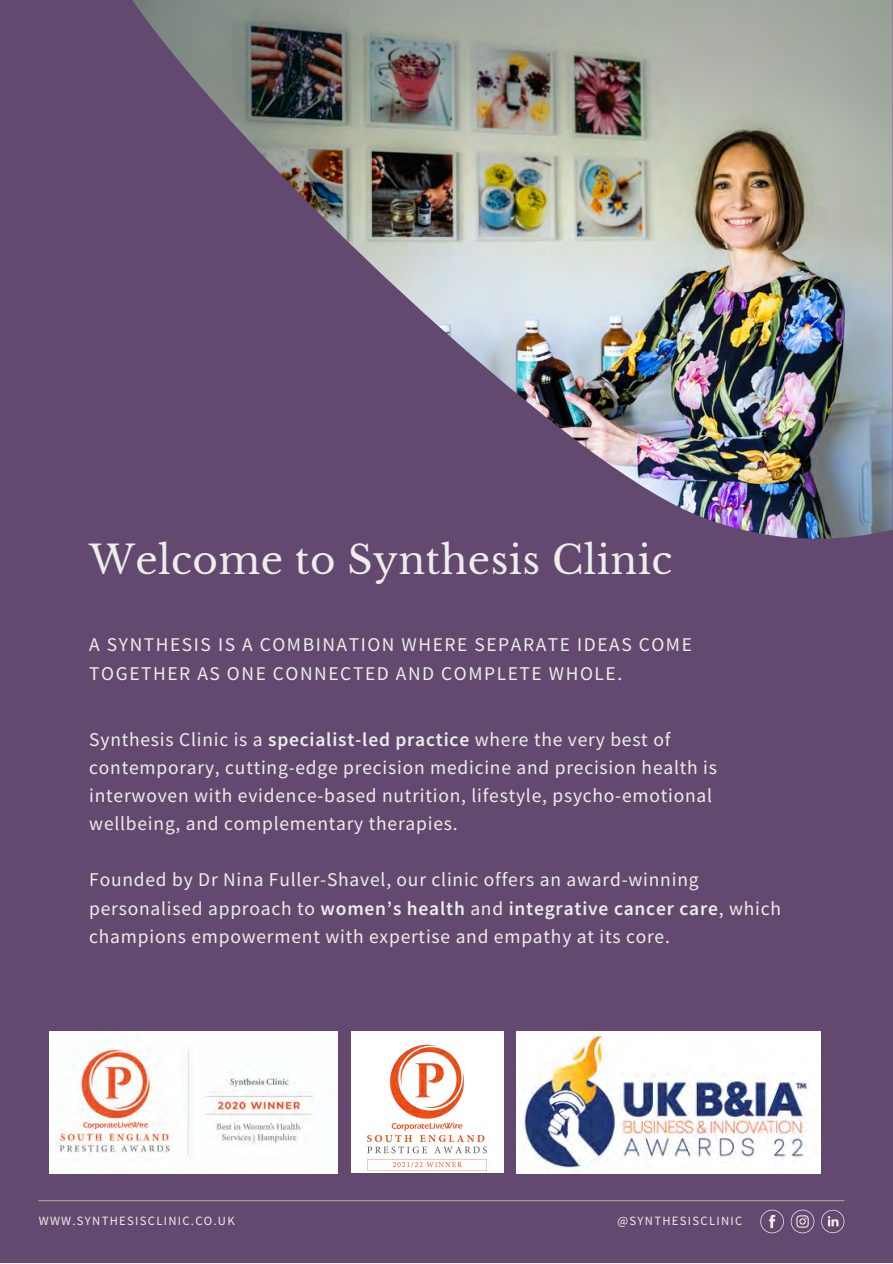
<style>
.page{position:relative;width:893px;height:1264px;background:#fff}
.page>*{position:absolute;margin:0;border:0;box-sizing:border-box;transform-origin:0 0}
.t1{font:39px "Libre Baskerville";letter-spacing:.01em;color:#eeedea}
.t2{font:19.5px/28px "Source Sans Pro";letter-spacing:.04em;color:#eeedea}
.t3{font:19.5px/29.2px "Source Sans Pro";letter-spacing:.08em;color:#eeedea}
.t4{font:12.6px "Source Sans Pro";letter-spacing:.1em;color:#eeedea}
.s1{font-weight:600}
</style>
<div class="page">
<div style="left:0;top:0;width:892px;height:1262px;background:#634970"></div>
<img style="left:132px;top:0;width:760px;height:538px">
<hr style="left:38px;top:1200px;width:806px;height:1px;background:#ad9f95">
<svg style="left:760px;top:1209px;width:23px;height:24px"></svg>
<svg style="left:790px;top:1209px;width:24px;height:24px"></svg>
<svg style="left:821px;top:1209px;width:23px;height:24px"></svg>
<img style="left:50px;top:1031px;width:287px;height:142px">
<div style="left:351px;top:1031px;width:152px;height:142px;background:#fff"></div>
<img style="left:367px;top:1036px;width:137px;height:137px">
<img style="left:517px;top:1031px;width:303px;height:142px">
<p class="t1" style="left:89px;top:536px;width:584px">Welcome to Synthesis Clinic</p>
<p class="t3" style="left:89px;top:629px;width:604px">A SYNTHESIS IS A COMBINATION WHERE SEPARATE IDEAS COME<br>TOGETHER AS ONE CONNECTED AND COMPLETE WHOLE.</p>
<p class="t2" style="left:89px;top:725px;width:629px">Synthesis Clinic is a <span class="s1">specialist-led practice</span> where the very best of contemporary, cutting-edge precision medicine and precision health is interwoven with evidence-based nutrition, lifestyle, psycho-emotional wellbeing, and complementary therapies.</p>
<p class="t2" style="left:89px;top:865px;width:693px">Founded by Dr Nina Fuller-Shavel, our clinic offers an award-winning personalised approach to <span class="s1">women’s health</span> and <span class="s1">integrative cancer care</span>, which champions empowerment with expertise and empathy at its core.</p>
<p class="t4" style="left:39px;top:1212px;width:197px">WWW.SYNTHESISCLINIC.CO.UK</p>
<p class="t4" style="left:617px;top:1212px;width:126px">@SYNTHESISCLINIC</p>
</div>
